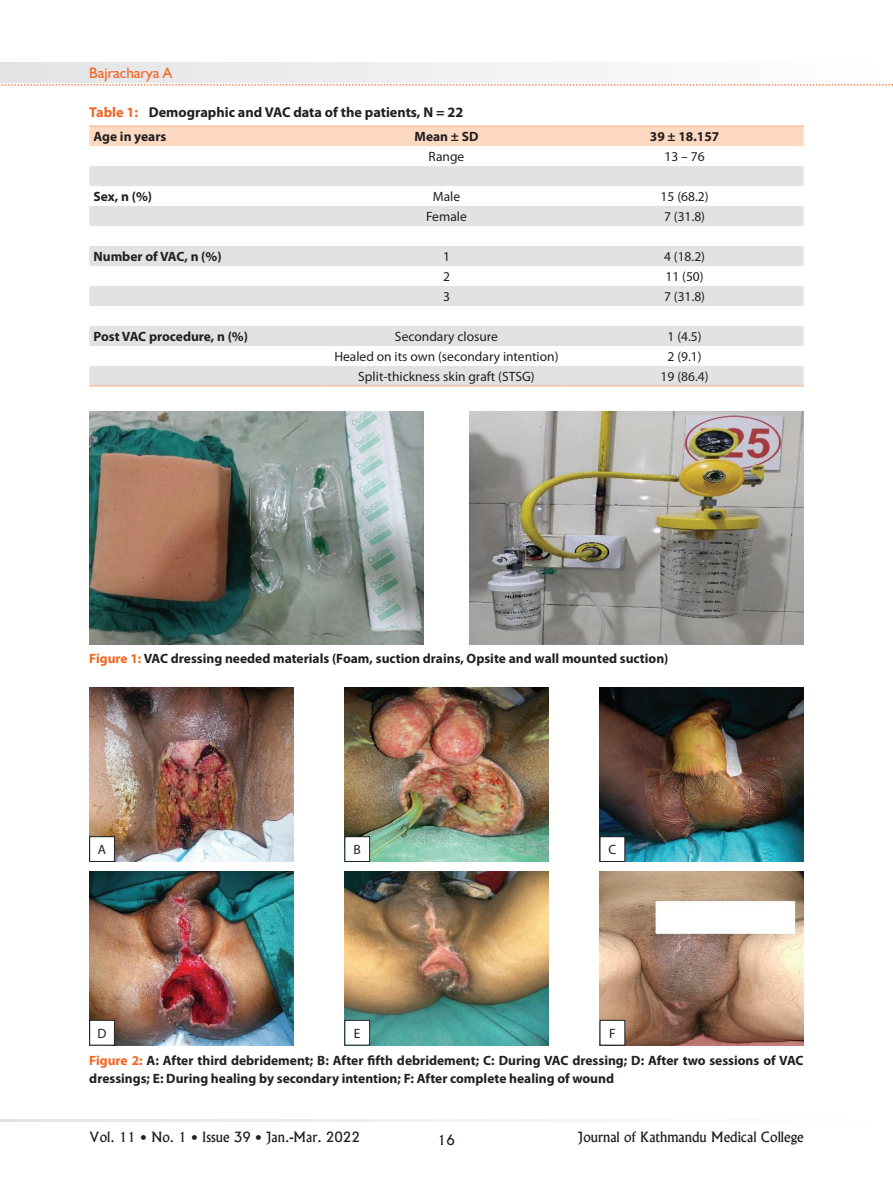
<style>
.page{position:relative;width:893px;height:1191px;background:#fff}
.page>*{position:absolute;margin:0;border:0;box-sizing:border-box;transform-origin:0 0}
.t1{font:15px "Humanist 521 BT";color:#f36421}
.t2{font:700 14.25px "Myriad Pro";color:#231f20}
.t3{font:700 13.5px/18px "Myriad Pro";color:#231f20}
.t4{font:13.5px "Myriad Pro";color:#231f20}
.t5{font:13.5px "Alaska";color:#231f20}
.s1{color:#f36421}
</style>
<div class="page">
<svg style="left:0;top:1119px;width:581px;height:2px"></svg>
<svg style="left:0;top:63px;width:893px;height:23px"></svg>
<img style="left:89px;top:411px;width:334px;height:233px">
<img style="left:470px;top:411px;width:334px;height:233px">
<img style="left:89px;top:687px;width:204px;height:175px">
<div style="left:90px;top:836px;width:24px;height:25px;background:#fff"></div>
<div style="left:89px;top:836px;width:26px;height:26px;border:1px solid #1e1f1e"></div>
<img style="left:89px;top:871px;width:204px;height:174px">
<div style="left:90px;top:1020px;width:24px;height:25px;background:#fff"></div>
<div style="left:89px;top:1020px;width:26px;height:25px;border:1px solid #1e1f1e"></div>
<img style="left:344px;top:687px;width:204px;height:175px">
<div style="left:345px;top:836px;width:25px;height:25px;background:#fff"></div>
<div style="left:344px;top:836px;width:26px;height:26px;border:1px solid #1e1f1e"></div>
<img style="left:344px;top:871px;width:205px;height:174px">
<div style="left:345px;top:1020px;width:25px;height:25px;background:#fff"></div>
<div style="left:344px;top:1020px;width:26px;height:25px;border:1px solid #1e1f1e"></div>
<img style="left:600px;top:687px;width:204px;height:175px">
<div style="left:600px;top:836px;width:25px;height:25px;background:#fff"></div>
<div style="left:600px;top:836px;width:25px;height:26px;border:1px solid #1e1f1e"></div>
<img style="left:600px;top:871px;width:204px;height:174px">
<div style="left:600px;top:1020px;width:25px;height:25px;background:#fff"></div>
<div style="left:89px;top:127px;width:715px;height:19px;background:#fdd9c1"></div>
<svg style="left:89px;top:166px;width:715px;height:219px;fill:#e1e2e4"></svg>
<hr style="left:89px;top:385px;width:238px;height:1px;background:#f9ad80">
<hr style="left:327px;top:385px;width:239px;height:1px;background:#f9ad80">
<hr style="left:566px;top:385px;width:238px;height:1px;background:#f9ad80">
<hr style="left:89px;top:125px;width:238px;height:2px;background:#f9ad80">
<hr style="left:327px;top:125px;width:239px;height:2px;background:#f9ad80">
<hr style="left:566px;top:125px;width:238px;height:2px;background:#f9ad80">
<p class="t1" style="left:89px;top:63px;width:85px">Bajracharya A</p>
<p class="t2" style="left:89px;top:103px;width:376px"><span class="s1">Table 1:</span> Demographic and VAC data of the patients, N = 22</p>
<p class="t3" style="left:94px;top:127px;width:74px">Age in years</p>
<p class="t3" style="left:415px;top:127px;width:65px">Mean ± SD</p>
<p class="t3" style="left:650px;top:127px;width:71px">39 ± 18.157</p>
<p class="t4" style="left:429px;top:148px;width:37px">Range</p>
<p class="t4" style="left:664px;top:148px;width:42px">13 – 76</p>
<p class="t3" style="left:94px;top:187px;width:60px">Sex, n (%)</p>
<p class="t4" style="left:433px;top:188px;width:29px">Male</p>
<p class="t4" style="left:661px;top:188px;width:49px">15 (68.2)</p>
<p class="t4" style="left:426px;top:208px;width:42px">Female</p>
<p class="t4" style="left:664px;top:208px;width:43px">7 (31.8)</p>
<p class="t3" style="left:94px;top:247px;width:130px">Number of VAC, n (%)</p>
<p class="t4" style="left:443px;top:248px;width:8px">1</p>
<p class="t4" style="left:664px;top:248px;width:43px">4 (18.2)</p>
<p class="t4" style="left:443px;top:268px;width:8px">2</p>
<p class="t4" style="left:665px;top:268px;width:40px">11 (50)</p>
<p class="t4" style="left:443px;top:288px;width:8px">3</p>
<p class="t4" style="left:664px;top:288px;width:43px">7 (31.8)</p>
<p class="t3" style="left:94px;top:327px;width:156px">Post VAC procedure, n (%)</p>
<p class="t4" style="left:395px;top:328px;width:104px">Secondary closure</p>
<p class="t4" style="left:667px;top:328px;width:36px">1 (4.5)</p>
<p class="t4" style="left:334px;top:348px;width:226px">Healed on its own (secondary intention)</p>
<p class="t4" style="left:667px;top:348px;width:36px">2 (9.1)</p>
<p class="t4" style="left:358px;top:368px;width:178px">Split-thickness skin graft (STSG)</p>
<p class="t4" style="left:661px;top:368px;width:49px">19 (86.4)</p>
<p class="t3" style="left:89px;top:649px;width:581px"><span class="s1">Figure 1:</span> VAC dressing needed materials (Foam, suction drains, Opsite and wall mounted suction)</p>
<p class="t4" style="left:98px;top:841px;width:10px">A</p>
<p class="t4" style="left:98px;top:1025px;width:10px">D</p>
<p class="t4" style="left:354px;top:841px;width:9px">B</p>
<p class="t4" style="left:354px;top:1025px;width:8px">E</p>
<p class="t4" style="left:608px;top:841px;width:9px">C</p>
<p class="t4" style="left:609px;top:1025px;width:8px">F</p>
<p class="t3" style="left:89px;top:1050px;width:716px"><span class="s1">Figure 2:</span> A: After third debridement; B: After fifth debridement; C: During VAC dressing; D: After two sessions of VAC dressings; E: During healing by secondary intention; F: After complete healing of wound</p>
<p class="t5" style="left:89px;top:1129px;width:272px">Vol. 11 • No. 1 • Issue 39 • Jan.-Mar. 2022</p>
<p class="t5" style="left:438px;top:1131px;width:19px">16</p>
<p class="t5" style="left:578px;top:1129px;width:227px">Journal of Kathmandu Medical College</p>
</div>
